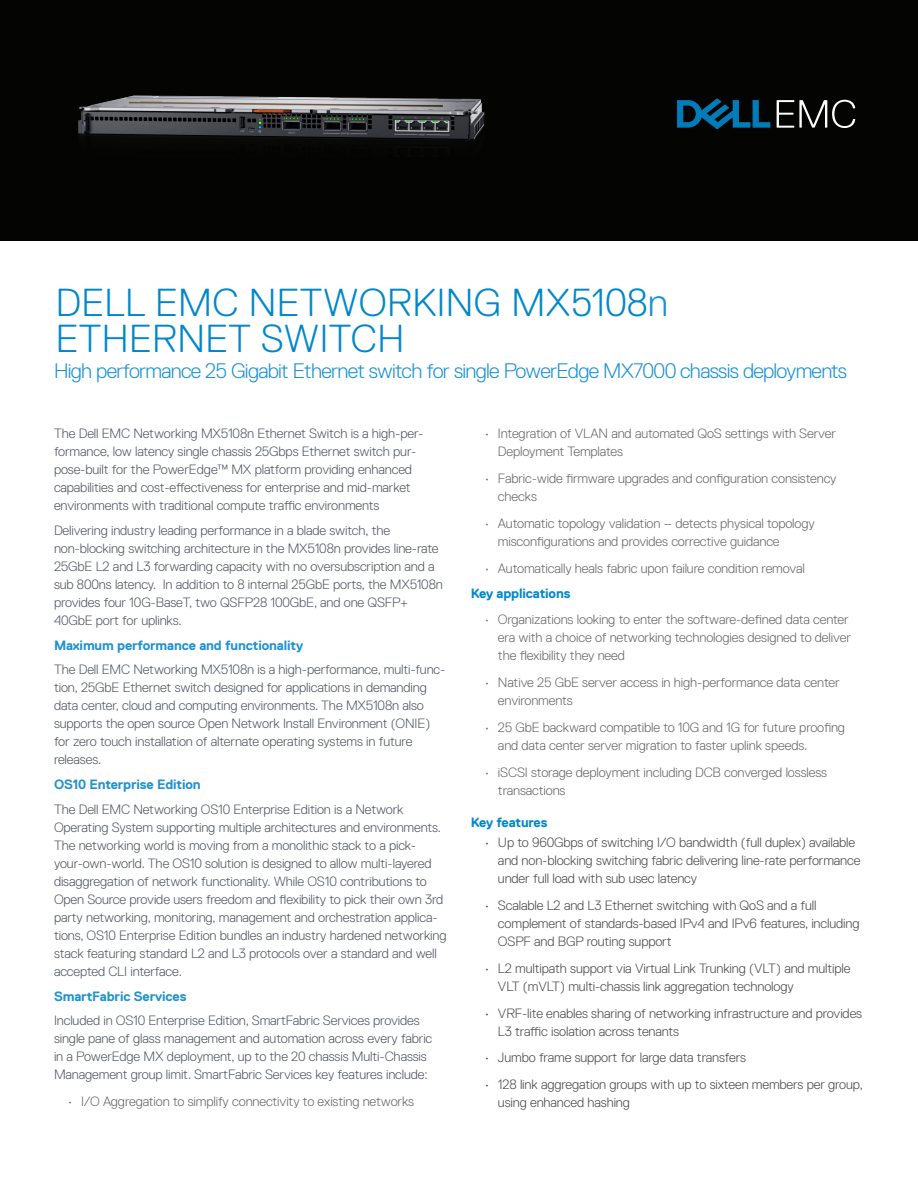
<style>
.page{position:relative;width:918px;height:1188px;background:#fff}
.page>*{position:absolute;margin:0;border:0;box-sizing:border-box;transform-origin:0 0}
.Document_Headline{font:300 39px/36px "Dell Replica";letter-spacing:.01em;color:#0087cb}
.Document_Headline-2{font:300 21px "Dell Replica";letter-spacing:-.035em;color:#1f92d1}
.Body_Headline{font:300 13.5px/18px "Dell Replica";letter-spacing:-.01em;color:#525863}
.t1{font:300 13.5px/18px "Dell Replica";letter-spacing:-.01em;color:#69696c}
.t2{font:300 13.5px/18px "Dell Replica";letter-spacing:-.01em;color:#4b4c4d}
.Body_Headline-2{font:700 13.5px "Dell Replica";letter-spacing:-.01em;color:#1f92d1}
.Body_Headline-3{font:700 13.5px "Dell Replica";letter-spacing:-.01em;color:#0087cb}
.Matrix_body{font:700 13.5px "Dell Replica";letter-spacing:-.02em;color:#0087cb}
.s1{color:#1f92d1}
</style>
<div class="page">
<div style="left:0;top:0;width:918px;height:240px;background:#040503"></div>
<svg style="left:777px;top:100px;width:78px;height:28px"></svg>
<svg style="left:677px;top:98px;width:93px;height:32px"></svg>
<img style="left:78px;top:95px;width:407px;height:52px">
<p class="Document_Headline" style="left:56px;top:284px;width:614px">DELL EMC NETWORKING MX5108<span class="s1">n<br></span>ETHERNET SWITCH</p>
<p class="Document_Headline-2" style="left:54px;top:359px;width:795px">High performance 25 Gigabit Ethernet switch for single PowerEdge MX7000 chassis deployments</p>
<p class="Body_Headline" style="left:54px;top:424px;width:371px">The Dell EMC Networking MX5108n Ethernet Switch is a high-per&shy;formance, low latency single chassis 25Gbps Ethernet switch pur&shy;pose-built for the PowerEdge™ MX platform providing enhanced capabilities and cost-effectiveness for enterprise and mid-market environments with traditional compute traffic environments</p>
<p class="Body_Headline" style="left:54px;top:521px;width:390px">Delivering industry leading performance in a blade switch, the non-blocking switching architecture in the MX5108n provides line-rate 25GbE L2 and L3 forwarding capacity with no oversubscription and a sub 800ns latency. In addition to 8 internal 25GbE ports, the MX5108n provides four 10G-BaseT, two QSFP28 100GbE, and one QSFP+ 40GbE port for uplinks.</p>
<p class="Body_Headline-2" style="left:54px;top:637px;width:251px">Maximum performance and functionality</p>
<p class="Body_Headline" style="left:54px;top:661px;width:393px">The Dell EMC Networking MX5108n is a high-performance, multi-func&shy;tion, 25GbE Ethernet switch designed for applications in demanding data center, cloud and computing environments. The MX5108n also supports the open source Open Network Install Environment (ONIE) for zero touch installation of alternate operating systems in future releases.</p>
<p class="Body_Headline-2" style="left:54px;top:777px;width:148px">OS10 Enterprise Edition</p>
<p class="Body_Headline" style="left:54px;top:800px;width:394px">The Dell EMC Networking OS10 Enterprise Edition is a Network Operating System supporting multiple architectures and environments.<br>The networking world is moving from a monolithic stack to a pick&shy;your-own-world. The OS10 solution is designed to allow multi-layered disaggregation of network functionality. While OS10 contributions to Open Source provide users freedom and flexibility to pick their own 3rd party networking, monitoring, management and orchestration applica&shy;tions, OS10 Enterprise Edition bundles an industry hardened networking stack featuring standard L2 and L3 protocols over a standard and well accepted CLI interface.</p>
<p class="Body_Headline-2" style="left:54px;top:988px;width:134px">SmartFabric Services</p>
<p class="Body_Headline" style="left:54px;top:1012px;width:380px">Included in OS10 Enterprise Edition, SmartFabric Services provides single pane of glass management and automation across every fabric in a PowerEdge MX deployment, up to the 20 chassis Multi-Chassis Management group limit. SmartFabric Services key features include:</p>
<p class="t1" style="left:68px;top:1093px;width:348px">• I/O Aggregation to simplify connectivity to existing networks</p>
<p class="t1" style="left:498px;top:424px;width:340px;text-indent:-14px">• Integration of VLAN and automated QoS settings with Server<br>Deployment Templates</p>
<p class="t1" style="left:498px;top:469px;width:340px;text-indent:-14px">• Fabric-wide firmware upgrades and configuration consistency checks</p>
<p class="t1" style="left:498px;top:514px;width:318px;text-indent:-14px">• Automatic topology validation – detects physical topology misconfigurations and provides corrective guidance</p>
<p class="t1" style="left:484px;top:559px;width:322px">• Automatically heals fabric upon failure condition removal</p>
<p class="Body_Headline-3" style="left:471px;top:585px;width:101px">Key applications</p>
<p class="t1" style="left:498px;top:611px;width:355px;text-indent:-14px">• Organizations looking to enter the software-defined data center era with a choice of networking technologies designed to deliver the flexibility they need</p>
<p class="t1" style="left:498px;top:674px;width:343px;text-indent:-14px">• Native 25 GbE server access in high-performance data center environments</p>
<p class="t1" style="left:498px;top:719px;width:349px;text-indent:-14px">• 25 GbE backward compatible to 10G and 1G for future proofing and data center server migration to faster uplink speeds.</p>
<p class="t1" style="left:498px;top:764px;width:331px;text-indent:-14px">• iSCSI storage deployment including DCB converged lossless transactions</p>
<p class="Matrix_body" style="left:471px;top:815px;width:78px">Key features</p>
<p class="t2" style="left:498px;top:833px;width:364px;text-indent:-14px">• Up to 960Gbps of switching I/O bandwidth (full duplex) available and non-blocking switching fabric delivering line-rate performance under full load with sub usec latency</p>
<p class="t2" style="left:498px;top:896px;width:363px;text-indent:-14px">• Scalable L2 and L3 Ethernet switching with QoS and a full complement of standards-based IPv4 and IPv6 features, including<br>OSPF and BGP routing support</p>
<p class="t2" style="left:498px;top:959px;width:354px;text-indent:-14px">• L2 multipath support via Virtual Link Trunking (VLT) and multiple<br>VLT (mVLT) multi-chassis link aggregation technology</p>
<p class="t2" style="left:498px;top:1004px;width:366px;text-indent:-14px">• VRF-lite enables sharing of networking infrastructure and provides<br>L3 traffic isolation across tenants</p>
<p class="t2" style="left:484px;top:1049px;width:263px">• Jumbo frame support for large data transfers</p>
<p class="t2" style="left:498px;top:1076px;width:367px;text-indent:-14px">• 128 link aggregation groups with up to sixteen members per group, using enhanced hashing</p>
</div>
